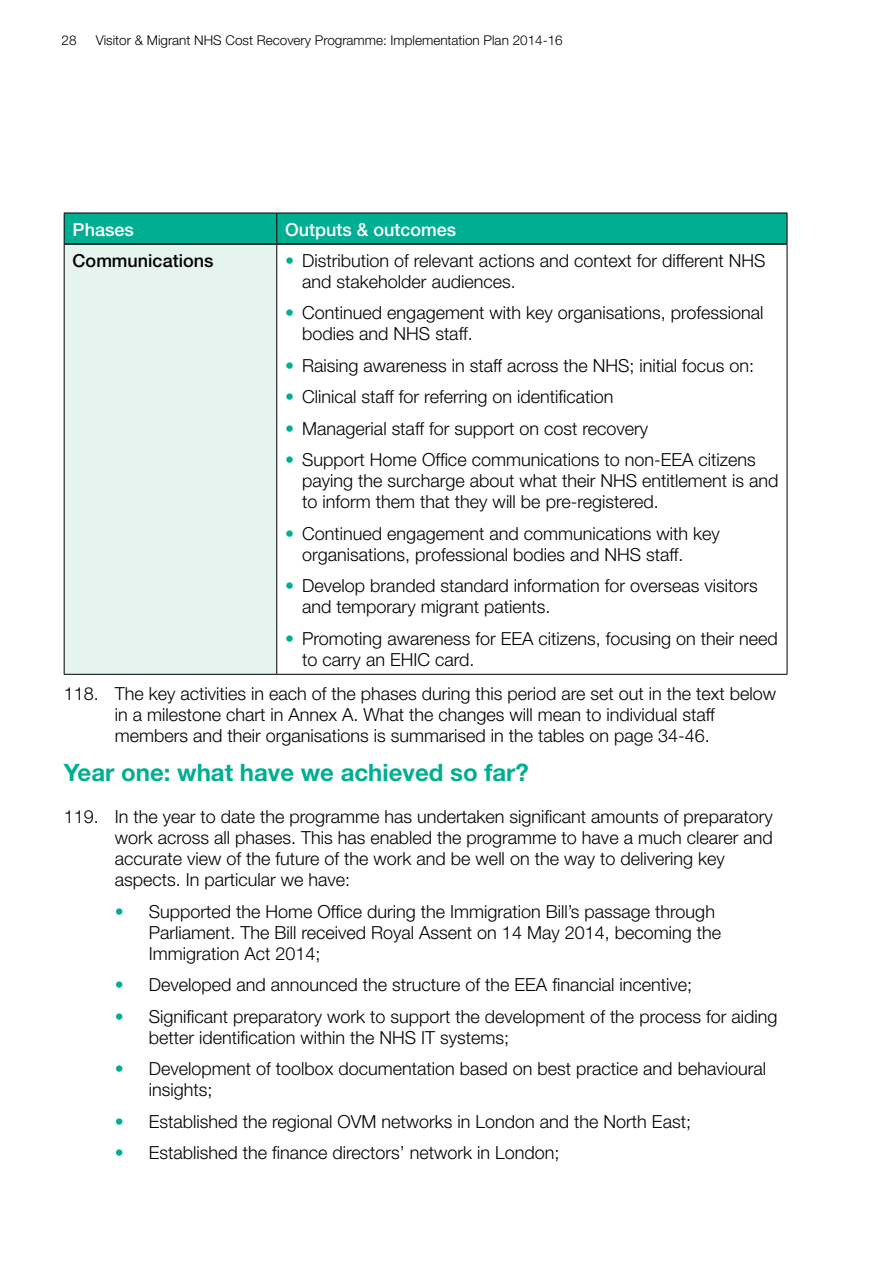
<style>
.page{position:relative;width:893px;height:1263px;background:#fff}
.page>*{position:absolute;margin:0;border:0;box-sizing:border-box;transform-origin:0 0}
.t1{font:700 24px "Helvetica Neue";color:#00ae92}
.t2{font:300 18px/21px "Helvetica Neue";color:#000}
._04_-_Table_heads{font:500 18px "Helvetica Neue";color:#fff}
._00_-_All_text{font:500 18px "Helvetica Neue";color:#000}
.t3{font:300 13.5px "Helvetica Neue";color:#000}
.s1{color:#00ae92}
</style>
<div class="page">
<div style="left:65px;top:214px;width:722px;height:29px;background:#00ae92"></div>
<div style="left:64px;top:244px;width:213px;height:430px;background:#e6f4ef"></div>
<hr style="left:64px;top:213px;width:213px;height:1px;background:#000">
<hr style="left:64px;top:213px;width:1px;height:31px;background:#000">
<hr style="left:277px;top:213px;width:510px;height:1px;background:#000">
<hr style="left:276px;top:213px;width:1px;height:30px;background:#000">
<hr style="left:787px;top:213px;width:1px;height:31px;background:#000">
<hr style="left:64px;top:244px;width:1px;height:430px;background:#000">
<hr style="left:276px;top:245px;width:1px;height:429px;background:#000">
<hr style="left:787px;top:244px;width:1px;height:430px;background:#000">
<hr style="left:64px;top:674px;width:213px;height:1px;background:#000">
<hr style="left:277px;top:674px;width:510px;height:1px;background:#000">
<hr style="left:65px;top:243px;width:212px;height:2px;background:#000">
<hr style="left:277px;top:243px;width:510px;height:2px;background:#000">
<p class="t3" style="left:62px;top:32px;width:17px">28</p>
<p class="t3" style="left:96px;top:32px;width:468px">Visitor &amp; Migrant NHS Cost Recovery Programme: Implementation Plan 2014-16</p>
<p class="_04_-_Table_heads" style="left:73px;top:218px;width:63px">Phases</p>
<p class="_04_-_Table_heads" style="left:285px;top:218px;width:173px">Outputs &amp; outcomes</p>
<p class="_00_-_All_text" style="left:73px;top:249px;width:142px">Communications</p>
<p class="t2" style="left:302px;top:249px;width:465px;text-indent:-17px"><span class="s1">•</span> Distribution of relevant actions and context for different NHS and stakeholder audiences.</p>
<p class="t2" style="left:302px;top:302px;width:463px;text-indent:-17px"><span class="s1">•</span> Continued engagement with key organisations, professional bodies and NHS staff.</p>
<p class="t2" style="left:285px;top:354px;width:470px"><span class="s1">•</span> Raising awareness in staff across the NHS; initial focus on:</p>
<p class="t2" style="left:285px;top:386px;width:330px"><span class="s1">•</span> Clinical staff for referring on identification</p>
<p class="t2" style="left:285px;top:417px;width:364px"><span class="s1">•</span> Managerial staff for support on cost recovery</p>
<p class="t2" style="left:302px;top:449px;width:478px;text-indent:-17px"><span class="s1">•</span> Support Home Office communications to non-EEA citizens paying the surcharge about what their NHS entitlement is and to inform them that they will be pre-registered.</p>
<p class="t2" style="left:302px;top:522px;width:419px;text-indent:-17px"><span class="s1">•</span> Continued engagement and communications with key organisations, professional bodies and NHS staff.</p>
<p class="t2" style="left:302px;top:575px;width:457px;text-indent:-17px"><span class="s1">•</span> Develop branded standard information for overseas visitors and temporary migrant patients.</p>
<p class="t2" style="left:302px;top:627px;width:477px;text-indent:-17px"><span class="s1">•</span> Promoting awareness for EEA citizens, focusing on their need to carry an EHIC card.</p>
<p class="t2" style="left:115px;top:683px;width:663px;text-indent:-51px">118. The key activities in each of the phases during this period are set out in the text below in a milestone chart in Annex A. What the changes will mean to individual staff members and their organisations is summarised in the tables on page 34-46.</p>
<h2 class="t1" style="left:64px;top:758px;width:466px">Year one: what have we achieved so far?</h2>
<p class="t2" style="left:115px;top:806px;width:659px;text-indent:-51px">119. In the year to date the programme has undertaken significant amounts of preparatory work across all phases. This has enabled the programme to have a much clearer and accurate view of the future of the work and be well on the way to delivering key aspects. In particular we have:</p>
<p class="t2" style="left:149px;top:900px;width:574px;text-indent:-34px"><span class="s1">•</span> Supported the Home Office during the Immigration Bill’s passage through<br>Parliament. The Bill received Royal Assent on 14 May 2014, becoming the<br>Immigration Act 2014;</p>
<p class="t2" style="left:115px;top:974px;width:579px"><span class="s1">•</span> Developed and announced the structure of the EEA financial incentive;</p>
<p class="t2" style="left:149px;top:1005px;width:630px;text-indent:-34px"><span class="s1">•</span> Significant preparatory work to support the development of the process for aiding better identification within the NHS IT systems;</p>
<p class="t2" style="left:149px;top:1058px;width:619px;text-indent:-34px"><span class="s1">•</span> Development of toolbox documentation based on best practice and behavioural insights;</p>
<p class="t2" style="left:115px;top:1110px;width:578px"><span class="s1">•</span> Established the regional OVM networks in London and the North East;</p>
<p class="t2" style="left:115px;top:1142px;width:446px"><span class="s1">•</span> Established the finance directors’ network in London;</p>
</div>
